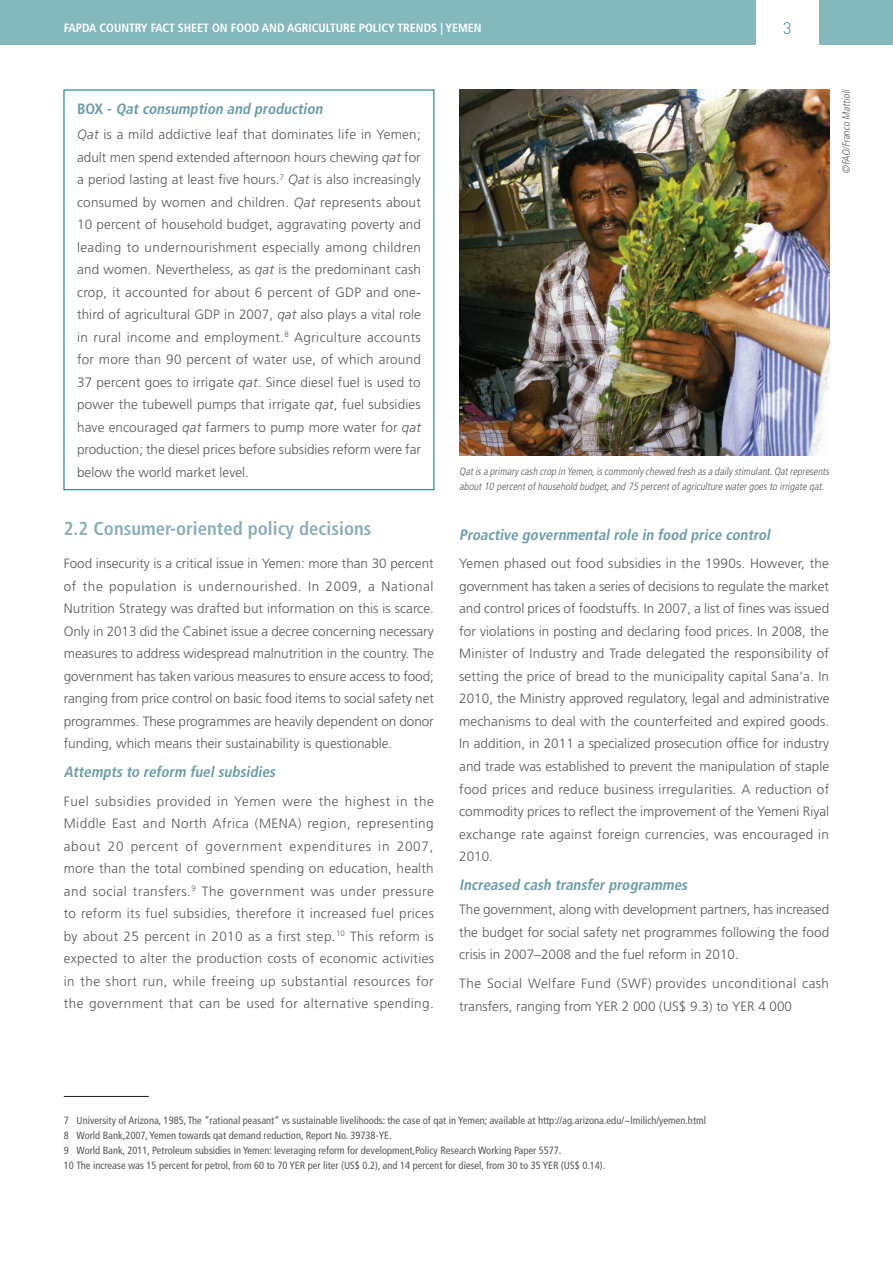
<style>
.page{position:relative;width:893px;height:1263px;background:#fff}
.page>*{position:absolute;margin:0;border:0;box-sizing:border-box;transform-origin:0 0}
.t1{font:700 condensed 18.75px "Frutiger LT Std";color:#8cafb9}
.t2{font:300 16.5px "DIN Pro";color:#2a8793}
.t3{font:italic 700 condensed 15px "Frutiger LT Std";letter-spacing:-.22em;color:#6b9ca7}
.t4{font:300 13.5px/22.5px "Frutiger LT Std";color:#57585a;text-align:justify}
.t5{font:300 13.5px/22.5px "Frutiger LT Std";letter-spacing:.035em;color:#57585a}
.t6{font:700 condensed 12px "Frutiger LT Std";color:#fff}
.t7{font:condensed 10.5px/15px "Frutiger LT Std";color:#57585a}
.t8{font:italic 300 condensed 10.5px/15px "Frutiger LT Std";color:#57585a}
.s1{font-style:normal}
.s2{font-style:italic}
</style>
<div class="page">
<div style="left:0;top:0;width:755px;height:44px;background:#83b8bd"></div>
<div style="left:819px;top:0;width:74px;height:44px;background:#83b8bd"></div>
<hr style="left:64px;top:1096px;width:85px;height:1px;background:#231f20">
<img style="left:459px;top:90px;width:370px;height:365px">
<p class="t6" style="left:64px;top:21px;width:412px">FAPDA COUNTRY FACT SHEET ON FOOD AND AGRICULTURE POLICY TRENDS | YEMEN</p>
<p class="t2" style="left:783px;top:17px;width:10px">3</p>
<p class="t3" style="left:77px;top:100px;width:250px"><span class="s1">B OX -</span> Qatconsumption and production</p>
<p class="t4" style="left:77px;top:123px;width:345px"><span class="s2">Qat</span> is a mild addictive leaf that dominates life in Yemen; adult men spend extended afternoon hours chewing <span class="s2">qat</span> for a period lasting at least five hours.<sup>7</sup> <span class="s2">Qat</span> is also increasingly consumed by women and children. <span class="s2">Qat</span> represents about 10 percent of household budget, aggravating poverty and leading to undernourishment especially among children and women. Nevertheless, as <span class="s2">qat</span> is the predominant cash crop, it accounted for about 6 percent of GDP and one&shy;third of agricultural GDP in 2007, <span class="s2">qat</span> also plays a vital role in rural income and employment.<sup>8</sup> Agriculture accounts for more than 90 percent of water use, of which around 37 percent goes to irrigate <span class="s2">qat</span>. Since diesel fuel is used to power the tubewell pumps that irrigate <span class="s2">qat</span>, fuel subsidies have encouraged <span class="s2">qat</span> farmers to pump more water for <span class="s2">qat </span>production; the diesel prices before subsidies reform were far below the world market level.</p>
<h1 class="t1" style="left:64px;top:517px;width:309px">2.2 CONSUMER-ORIENTED POLICY DECISIONS</h1>
<p class="t4" style="left:64px;top:553px;width:372px">Food insecurity is a critical issue in Yemen: more than 30 percent of the population is undernourished. In 2009, a National Nutrition Strategy was drafted but information on this is scarce.<br>Only in 2013 did the Cabinet issue a decree concerning necessary measures to address widespread malnutrition in the country. The government has taken various measures to ensure access to food; ranging from price control on basic food items to social safety net programmes. These programmes are heavily dependent on donor funding, which means their sustainability is questionable.</p>
<p class="t3" style="left:64px;top:763px;width:216px">Attempts to reform fuelsubsidies</p>
<p class="t4" style="left:64px;top:790px;width:372px">Fuel subsidies provided in Yemen were the highest in the Middle East and North Africa (MENA) region, representing about 20 percent of government expenditures in 2007, more than the total combined spending on education, health and social transfers.<sup>9</sup> The government was under pressure to reform its fuel subsidies, therefore it increased fuel prices by about 25 percent in 2010 as a first step.<sup>10</sup> This reform is expected to alter the production costs of economic activities in the short run, while freeing up substantial resources for the government that can be used for alternative spending.</p>
<p class="t8" style="left:839px;top:174px;width:87px;rotate:-90deg">©FAO/Franco Mattioli</p>
<p class="t8" style="left:459px;top:464px;width:374px">Qatisa primarycash crop in Yemen,iscommonlychewed fresh asa dailystimulant.Qatrepresents about10 percentofhousehold budget,and 75 percentofagriculture watergoesto irrigate qat.</p>
<p class="t3" style="left:459px;top:525px;width:315px">Proactive governmentalrole in food price control</p>
<p class="t4" style="left:459px;top:553px;width:372px">Yemen phased out food subsidies in the 1990s. However, the government has taken a series of decisions to regulate the market and control prices of foodstuffs. In 2007, a list of fines was issued for violations in posting and declaring food prices. In 2008, the Minister of Industry and Trade delegated the responsibility of setting the price of bread to the municipality capital Sana’a. In 2010, the Ministry approved regulatory, legal and administrative mechanisms to deal with the counterfeited and expired goods.<br>In addition, in 2011 a specialized prosecution office for industry and trade was established to prevent the manipulation of staple food prices and reduce business irregularities. A reduction of commodity prices to reflect the improvement of the Yemeni Riyal exchange rate against foreign currencies, was encouraged in 2010.</p>
<p class="t3" style="left:459px;top:875px;width:233px">Increased cash transferprogrammes</p>
<p class="t4" style="left:459px;top:898px;width:371px">The government, along with development partners, has increased the budget for social safety net programmes following the food crisis in 2007–2008 and the fuel reform in 2010.</p>
<p class="t5" style="left:459px;top:972px;width:371px">The Social Welfare Fund (SWF) provides unconditional cash transfers, ranging from YER 2 000 (US$ 9.3) to YER 4 000</p>
<p class="t7" style="left:64px;top:1113px;width:644px">7 University of Arizona, 1985, The ”rational peasant” vs sustainable livelihoods: the case of qat in Yemen; available at http://ag.arizona.edu/~lmilich/yemen.html 8 World Bank,2007, Yemen towards qat demand reduction, Report No. 39738-YE.<br>9 World Bank, 2011, Petroleum subsidies in Yemen: leveraging reform for development,Policy Research Working Paper 5577.<br>10 The increase was 15 percent for petrol, from 60 to 70 YER per liter (US$ 0.2), and 14 percent for diesel, from 30 to 35 YER (US$ 0.14).</p>
</div>
